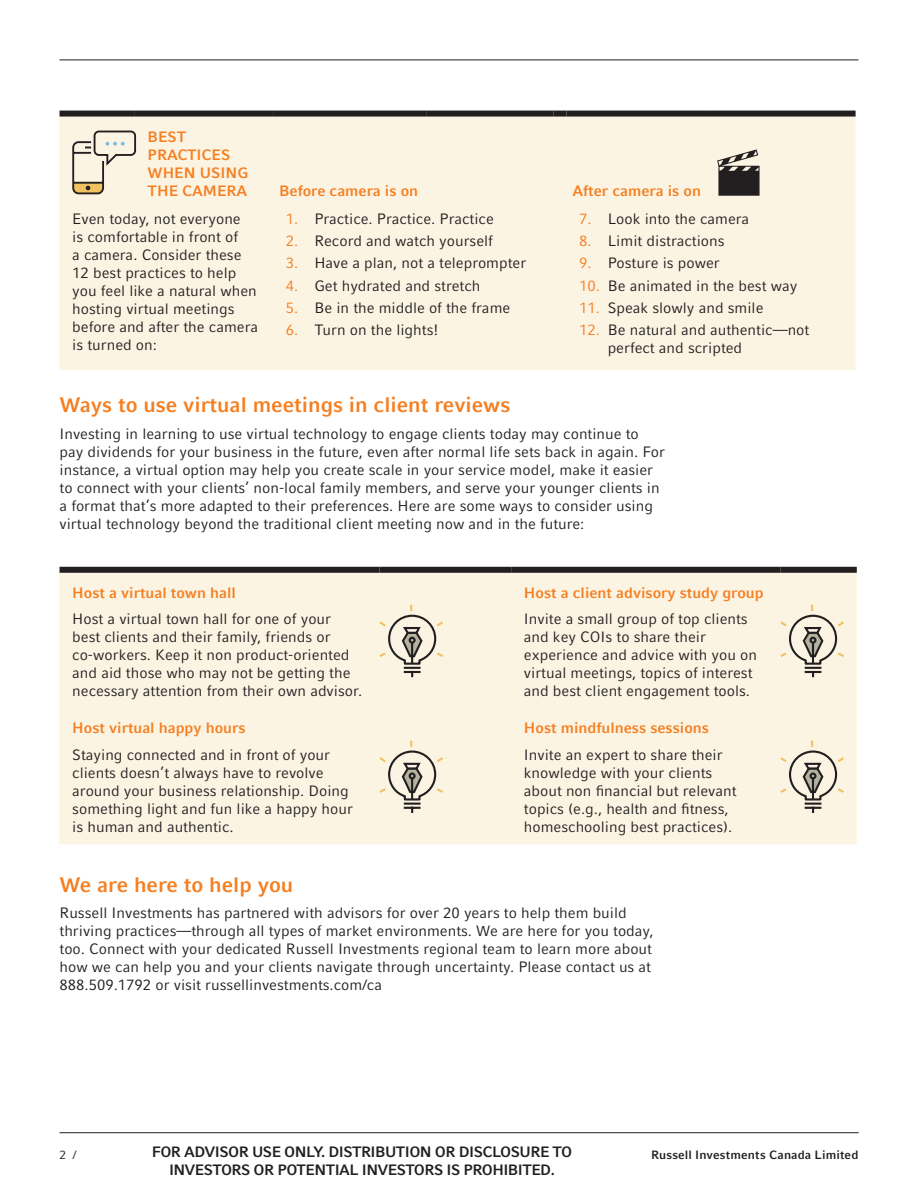
<style>
.page{position:relative;width:918px;height:1188px;background:#fff}
.page>*{position:absolute;margin:0;border:0;box-sizing:border-box;transform-origin:0 0}
.t1{font:700 21px "Compatil Fact LT Pro";color:#f57f21}
.t2{font:15px/18px "Compatil Fact LT Pro";color:#231f20}
.t3{font:700 15px/18px "Compatil Fact LT Pro";color:#f57f21}
.t4{font:700 15px "Compatil Fact LT Pro";letter-spacing:-.035em;color:#231f20}
.t5{font:700 12px "Compatil Fact LT Pro";letter-spacing:.01em;color:#231f20}
.t6{font:12px "Compatil Fact LT Pro";color:#231f20}
.s1{color:#f57f21}
</style>
<div class="page">
<div style="left:60px;top:117px;width:796px;height:253px;background:#fcf4e3"></div>
<div style="left:60px;top:111px;width:75px;height:6px;background:#231f20"></div>
<div style="left:135px;top:111px;width:138px;height:6px;background:#231f20"></div>
<div style="left:273px;top:111px;width:153px;height:6px;background:#231f20"></div>
<div style="left:426px;top:111px;width:128px;height:6px;background:#231f20"></div>
<div style="left:554px;top:111px;width:12px;height:6px;background:#231f20"></div>
<div style="left:566px;top:111px;width:145px;height:6px;background:#231f20"></div>
<div style="left:711px;top:111px;width:145px;height:6px;background:#231f20"></div>
<svg style="left:72px;top:131px;width:64px;height:63px;background:#dbd2c0"></svg>
<svg style="left:717px;top:149px;width:43px;height:47px;background:#6a6560"></svg>
<div style="left:60px;top:573px;width:797px;height:271px;background:#fcf4e3"></div>
<div style="left:60px;top:567px;width:319px;height:6px;background:#231f20"></div>
<div style="left:379px;top:567px;width:132px;height:6px;background:#231f20"></div>
<div style="left:511px;top:567px;width:269px;height:6px;background:#231f20"></div>
<div style="left:780px;top:567px;width:77px;height:6px;background:#231f20"></div>
<svg style="left:379px;top:605px;width:64px;height:71px;background:#dad2c2"></svg>
<svg style="left:780px;top:605px;width:64px;height:71px;background:#dad2c2"></svg>
<svg style="left:379px;top:741px;width:64px;height:71px;background:#dad2c2"></svg>
<svg style="left:780px;top:741px;width:64px;height:71px;background:#dad2c2"></svg>
<hr style="left:60px;top:1132px;width:799px;height:1px;background:#231f20">
<hr style="left:60px;top:60px;width:798px;height:1px;background:#231f20">
<p class="t3" style="left:148px;top:128px;width:102px">BEST<br>PRACTICES<br>WHEN USING<br>THE CAMERA</p>
<p class="t3" style="left:279px;top:182px;width:141px">Before camera is on</p>
<p class="t3" style="left:572px;top:182px;width:130px">After camera is on</p>
<p class="t2" style="left:72px;top:210px;width:187px">Even today, not everyone<br>is comfortable in front of<br>a camera. Consider these<br>12 best practices to help you feel like a natural when hosting virtual meetings before and after the camera is turned on:</p>
<p class="t2" style="left:286px;top:210px;width:209px"><span class="s1">1.</span> Practice. Practice. Practice</p>
<p class="t2" style="left:286px;top:232px;width:209px"><span class="s1">2.</span> Record and watch yourself</p>
<p class="t2" style="left:286px;top:254px;width:242px"><span class="s1">3.</span> Have a plan, not a teleprompter</p>
<p class="t2" style="left:286px;top:276px;width:196px"><span class="s1">4.</span> Get hydrated and stretch</p>
<p class="t2" style="left:286px;top:299px;width:226px"><span class="s1">5.</span> Be in the middle of the frame</p>
<p class="t2" style="left:286px;top:321px;width:154px"><span class="s1">6.</span> Turn on the lights!</p>
<p class="t2" style="left:579px;top:210px;width:172px"><span class="s1">7.</span> Look into the camera</p>
<p class="t2" style="left:579px;top:232px;width:147px"><span class="s1">8.</span> Limit distractions</p>
<p class="t2" style="left:579px;top:254px;width:142px"><span class="s1">9.</span> Posture is power</p>
<p class="t2" style="left:579px;top:276px;width:220px"><span class="s1">10.</span> Be animated in the best way</p>
<p class="t2" style="left:579px;top:299px;width:186px"><span class="s1">11.</span> Speak slowly and smile</p>
<p class="t2" style="left:608px;top:321px;width:203px;text-indent:-28px"><span class="s1">12.</span> Be natural and authentic—not perfect and scripted</p>
<h1 class="t1" style="left:60px;top:393px;width:452px">Ways to use virtual meetings in client reviews</h1>
<p class="t2" style="left:60px;top:425px;width:607px">Investing in learning to use virtual technology to engage clients today may continue to pay dividends for your business in the future, even after normal life sets back in again. For instance, a virtual option may help you create scale in your service model, make it easier to connect with your clients’ non-local family members, and serve your younger clients in a format that’s more adapted to their preferences. Here are some ways to consider using virtual technology beyond the traditional client meeting now and in the future:</p>
<p class="t3" style="left:72px;top:584px;width:165px">Host a virtual town hall</p>
<p class="t2" style="left:72px;top:610px;width:292px">Host a virtual town hall for one of your best clients and their family, friends or co-workers. Keep it non product-oriented and aid those who may not be getting the necessary attention from their own advisor.</p>
<p class="t3" style="left:72px;top:719px;width:175px">Host virtual happy hours</p>
<p class="t2" style="left:72px;top:745px;width:282px">Staying connected and in front of your clients doesn’t always have to revolve around your business relationship. Doing something light and fun like a happy hour is human and authentic.</p>
<p class="t3" style="left:524px;top:584px;width:241px">Host a client advisory study group</p>
<p class="t2" style="left:524px;top:610px;width:235px">Invite a small group of top clients and key COIs to share their experience and advice with you on virtual meetings, topics of interest and best client engagement tools.</p>
<p class="t3" style="left:524px;top:719px;width:187px">Host mindfulness sessions</p>
<p class="t2" style="left:524px;top:745px;width:214px">Invite an expert to share their knowledge with your clients about non financial but relevant topics (e.g., health and fitness, homeschooling best practices).</p>
<h1 class="t1" style="left:60px;top:872px;width:235px">We are here to help you</h1>
<p class="t2" style="left:60px;top:904px;width:596px">Russell Investments has partnered with advisors for over 20 years to help them build thriving practices—through all types of market environments. We are here for you today, too. Connect with your dedicated Russell Investments regional team to learn more about how we can help you and your clients navigate through uncertainty. Please contact us at 888.509.1792 or visit russellinvestments.com/ca</p>
<p class="t6" style="left:60px;top:1147px;width:19px">2 /</p>
<p class="t4" style="left:152px;top:1143px;width:422px">FOR ADVISOR USE ONLY. DISTRIBUTION OR DISCLOSURE TO</p>
<p class="t5" style="left:651px;top:1147px;width:209px">Russell Investments Canada Limited</p>
<p class="t4" style="left:169px;top:1161px;width:387px">INVESTORS OR POTENTIAL INVESTORS IS PROHIBITED.</p>
</div>
